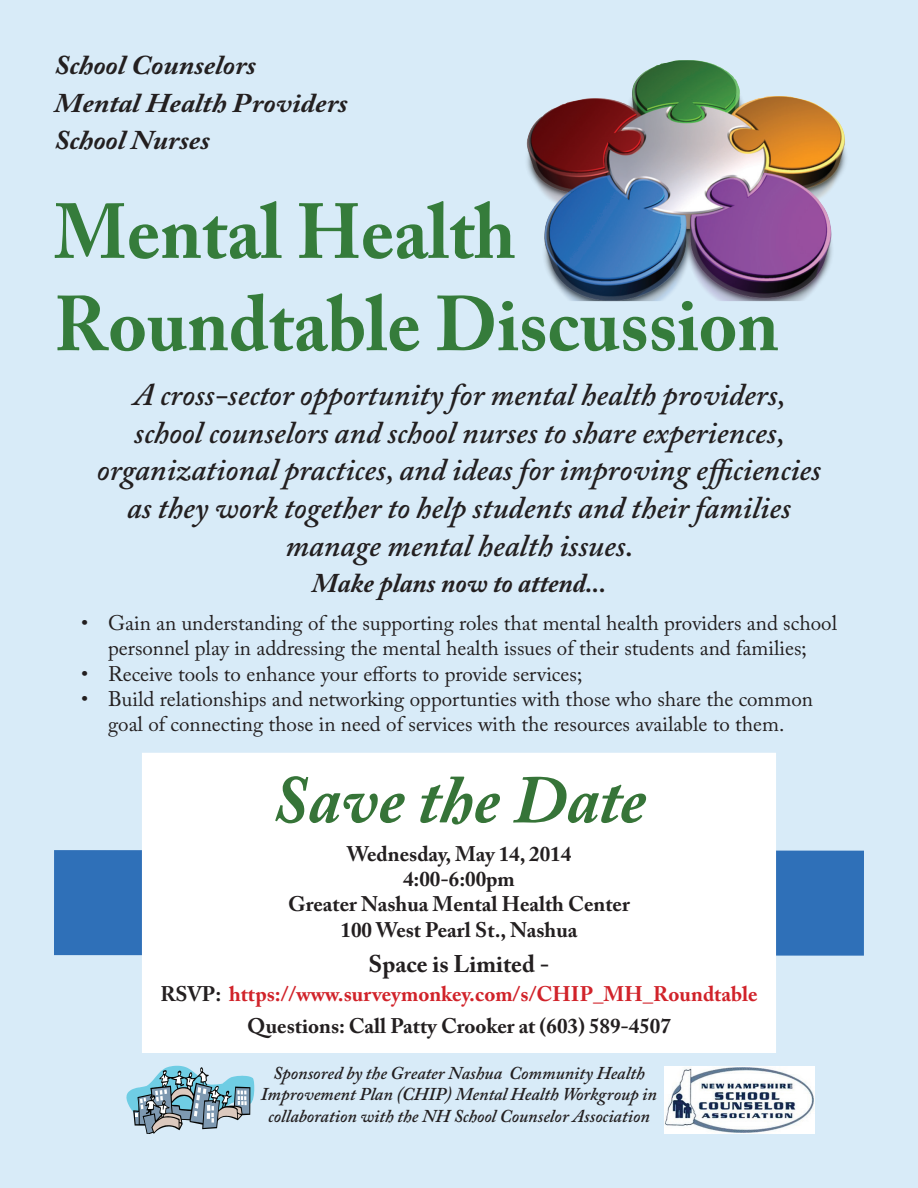
<style>
.page{position:relative;width:918px;height:1188px;background:#d8ebf8}
.page>*{position:absolute;margin:0;border:0;box-sizing:border-box;transform-origin:0 0}
.t1{font:700 76.95px/92.4px "Adobe Caslon Pro";color:#357c3b;scale:.96 1}
.t2{font:italic 700 67.5px "Adobe Caslon Pro";color:#367438}
.t3{font:italic 600 31.5px/37.8px "Adobe Caslon Pro";color:#231f20;text-align:center}
.t4{font:italic 700 27px/37.5px "Adobe Caslon Pro";color:#231f20;scale:1.09 1}
.t5{font:italic 700 27px "Adobe Caslon Pro";color:#231f20}
.t6{font:700 24px "Adobe Caslon Pro";color:#231f20}
.t7{font:21px/25.2px "Adobe Caslon Pro";color:#231f20;text-align:center}
.t8{font:700 21px/32px "Adobe Caslon Pro";color:#d1232a;text-align:center}
.t9{font:700 21px/25.2px "Adobe Caslon Pro";color:#231f20;text-align:center}
.t10{font:italic 600 18px/21.6px "Adobe Caslon Pro";color:#231f20;text-align:center}
.s1{color:#231f20}
</style>
<div class="page">
<img style="left:526px;top:60px;width:320px;height:241px">
<div style="left:54px;top:850px;width:810px;height:106px;background:#2f70b8"></div>
<div style="left:144px;top:755px;width:630px;height:296px;background:#fff"></div>
<div style="left:142px;top:753px;width:634px;height:300px;border:4px solid #fff"></div>
<svg style="left:126px;top:1066px;width:128px;height:68px"></svg>
<img style="left:665px;top:1067px;width:149px;height:67px">
<p class="t4" style="left:54px;top:46px;width:271px">School Counselors<br>Mental Health Providers<br>School Nurses</p>
<h1 class="t1" style="left:54px;top:185px;width:757px">Mental Health<br>Roundtable Discussion</h1>
<p class="t3" style="left:97px;top:375px;width:726px">A cross-sector opportunity for mental health providers, school counselors and school nurses to share experiences, organizational practices, and ideas for improving efficiencies as they work together to help students and their families manage mental health issues.</p>
<p class="t5" style="left:312px;top:566px;width:296px">Make plans now to attend...</p>
<p class="t7" style="left:81px;top:610px;width:758px">• Gain an understanding of the supporting roles that mental health providers and school personnel play in addressing the mental health issues of their students and families;</p>
<p class="t7" style="left:81px;top:661px;width:503px">• Receive tools to enhance your efforts to provide services;</p>
<p class="t7" style="left:81px;top:686px;width:733px">• Build relationships and networking opportunties with those who share the common goal of connecting those in need of services with the resources available to them.</p>
<h2 class="t2" style="left:272px;top:760px;width:376px">Save the Date</h2>
<p class="t9" style="left:288px;top:841px;width:343px">Wednesday, May 14, 2014<br>4:00-6:00pm<br>Greater Nashua Mental Health Center<br>100 West Pearl St., Nashua</p>
<p class="t6" style="left:369px;top:950px;width:182px">Space is Limited -</p>
<p class="t8" style="left:160px;top:978px;width:599px"><span class="s1">RSVP:</span> https://www.surveymonkey.com/s/CHIP_MH_Roundtable<br><span class="s1">Questions: Call Patty Crooker at (603) 589-4507</span></p>
<p class="t10" style="left:261px;top:1062px;width:398px">Sponsored by the Greater Nashua Community Health<br>Improvement Plan (CHIP) Mental Health Workgroup in collaboration with the NH School Counselor Association</p>
</div>
